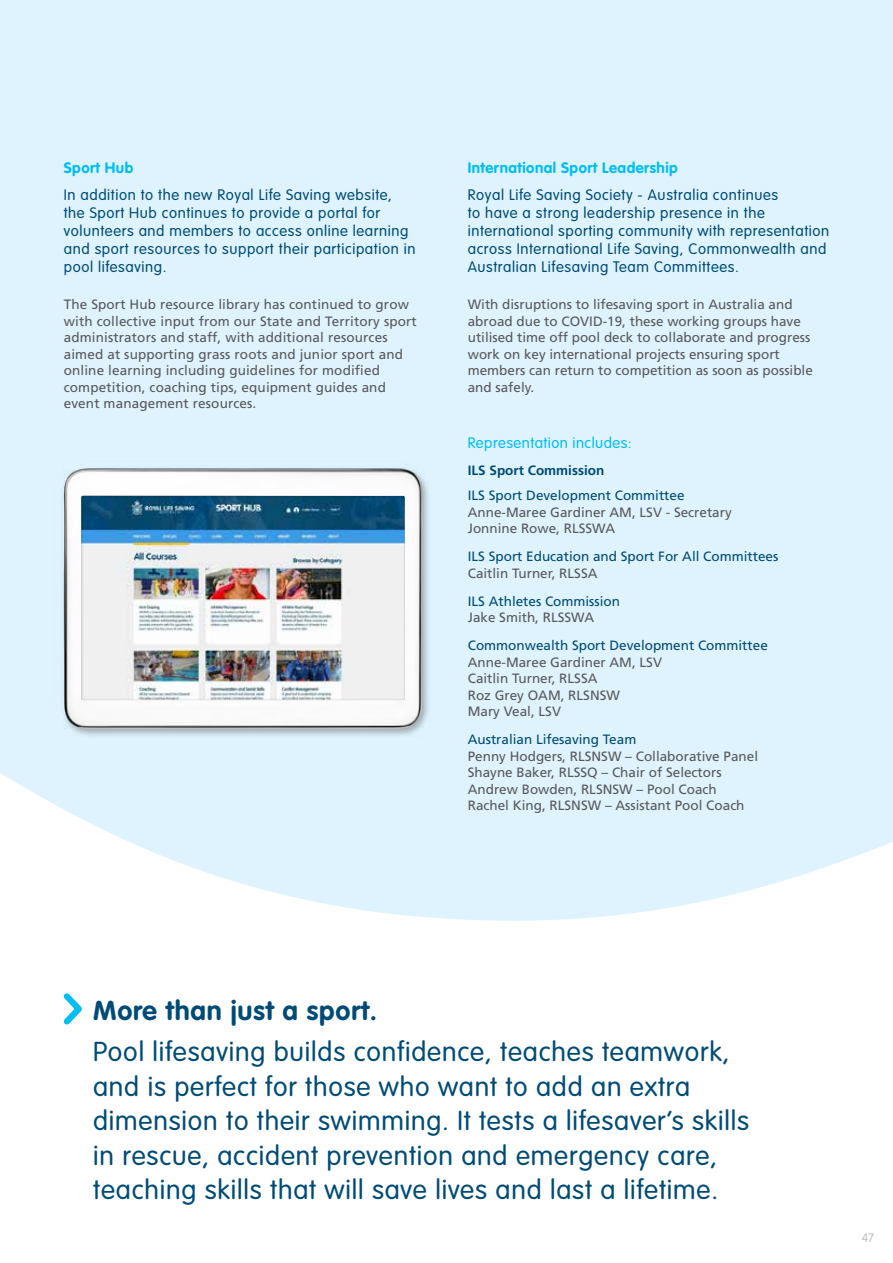
<style>
.page{position:relative;width:893px;height:1263px;background:#fff}
.page>*{position:absolute;margin:0;border:0;box-sizing:border-box;transform-origin:0 0}
.t1{font:300 27px/34.5px "VAG Rounded";letter-spacing:.03em;color:#004b76}
.t2{font:700 27px "VAG Rounded";letter-spacing:.03em;color:#004b76}
.t3{font:300 15px/18px "VAG Rounded";letter-spacing:.04em;color:#004b76}
.t4{font:700 15px "VAG Rounded";letter-spacing:.03em;color:#00bdf2}
.t5{font:300 15px "VAG Rounded";letter-spacing:.03em;color:#00bdf2}
.t6{font:13.5px/16.5px "Frutiger";color:#58595b}
.t7{font:13.5px "Frutiger";color:#004b76}
.t8{font:700 13.5px "Frutiger";color:#004b76}
.t9{font:300 12px "VAG Rounded";color:#bcbec0}
</style>
<div class="page">
<div style="left:0;top:0;width:893px;height:921px;background:#def3fd"></div>
<img style="left:37px;top:453px;width:411px;height:298px">
<div style="left:80px;top:493px;width:326px;height:207px;background:#000;opacity:.3"></div>
<svg style="left:63px;top:993px;width:19px;height:32px"></svg>
<p class="t4" style="left:64px;top:159px;width:71px">Sport Hub</p>
<p class="t3" style="left:64px;top:186px;width:353px">In addition to the new Royal Life Saving website, the Sport Hub continues to provide a portal for volunteers and members to access online learning and sport resources to support their participation in pool lifesaving.</p>
<p class="t6" style="left:64px;top:296px;width:354px">The Sport Hub resource library has continued to grow with collective input from our State and Territory sport administrators and staff, with additional resources aimed at supporting grass roots and junior sport and online learning including guidelines for modified competition, coaching tips, equipment guides and event management resources.</p>
<p class="t4" style="left:468px;top:159px;width:211px">International Sport Leadership</p>
<p class="t3" style="left:468px;top:186px;width:363px">Royal Life Saving Society - Australia continues<br>to have a strong leadership presence in the international sporting community with representation across International Life Saving, Commonwealth and Australian Lifesaving Team Committees.</p>
<p class="t6" style="left:468px;top:296px;width:347px">With disruptions to lifesaving sport in Australia and abroad due to COVID-19, these working groups have utilised time off pool deck to collaborate and progress work on key international projects ensuring sport members can return to competition as soon as possible and safely.</p>
<p class="t5" style="left:468px;top:435px;width:165px">Representation includes:</p>
<p class="t8" style="left:468px;top:462px;width:138px">ILS Sport Commission</p>
<p class="t7" style="left:468px;top:487px;width:218px">ILS Sport Development Committee</p>
<p class="t6" style="left:468px;top:504px;width:266px">Anne-Maree Gardiner AM, LSV - Secretary<br>Jonnine Rowe, RLSSWA</p>
<p class="t7" style="left:468px;top:548px;width:312px">ILS Sport Education and Sport For All Committees</p>
<p class="t6" style="left:468px;top:565px;width:131px">Caitlin Turner, RLSSA</p>
<p class="t7" style="left:468px;top:593px;width:154px">ILS Athletes Commission</p>
<p class="t6" style="left:468px;top:609px;width:128px">Jake Smith, RLSSWA</p>
<p class="t7" style="left:468px;top:637px;width:302px">Commonwealth Sport Development Committee</p>
<p class="t6" style="left:468px;top:654px;width:196px">Anne-Maree Gardiner AM, LSV<br>Caitlin Turner, RLSSA<br>Roz Grey OAM, RLSNSW<br>Mary Veal, LSV</p>
<p class="t7" style="left:468px;top:731px;width:170px">Australian Lifesaving Team</p>
<p class="t6" style="left:468px;top:748px;width:292px">Penny Hodgers, RLSNSW – Collaborative Panel Shayne Baker, RLSSQ – Chair of Selectors Andrew Bowden, RLSNSW – Pool Coach Rachel King, RLSNSW – Assistant Pool Coach</p>
<h1 class="t2" style="left:93px;top:995px;width:286px">More than just a sport.</h1>
<p class="t1" style="left:93px;top:1034px;width:658px">Pool lifesaving builds confidence, teaches teamwork, and is perfect for those who want to add an extra dimension to their swimming. It tests a lifesaver’s skills in rescue, accident prevention and emergency care, teaching skills that will save lives and last a lifetime.</p>
<p class="t9" style="left:862px;top:1231px;width:14px">47</p>
</div>
